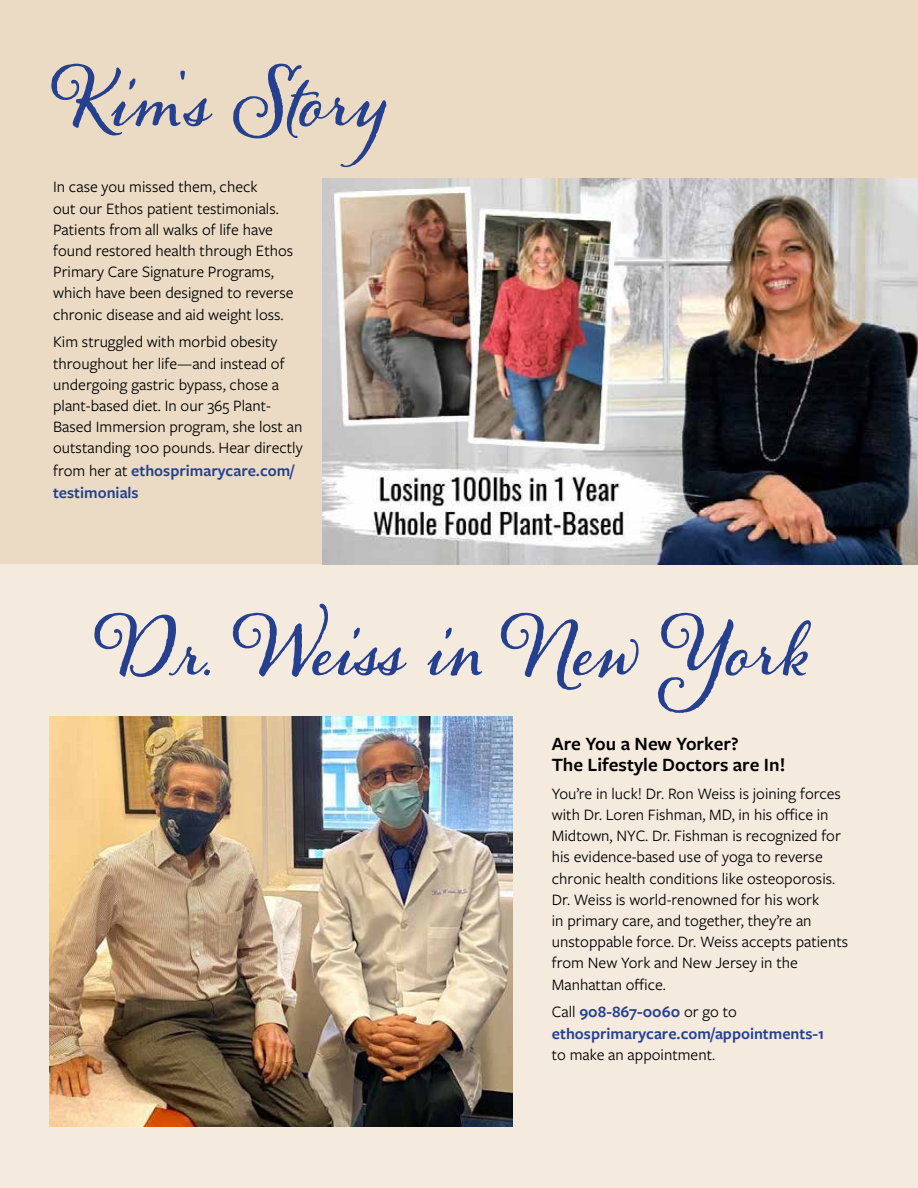
<style>
.page{position:relative;width:918px;height:1188px;background:#fff}
.page>*{position:absolute;margin:0;border:0;box-sizing:border-box;transform-origin:0 0}
.t1{font:700 75px "Alana";color:#25408f}
.t2{font:600 19.5px/21.1px "Freight Sans Pro";color:#000}
.t3{font:16.5px/21.1px "Freight Sans Pro";color:#000}
.t4{font:600 16.5px/21.1px "Freight Sans Pro";color:#25408f}
.s1{font-weight:600;color:#25408f}
.s2{font-weight:400;color:#000}
</style>
<div class="page">
<div style="left:0;top:0;width:918px;height:565px;background:#ebdbc5"></div>
<div style="left:0;top:565px;width:918px;height:623px;background:#f4eade"></div>
<img style="left:50px;top:716px;width:463px;height:410px">
<img style="left:323px;top:179px;width:595px;height:386px">
<h1 class="t1" style="left:56px;top:56px;width:332px">Kim's Story</h1>
<p class="t3" style="left:53px;top:176px;width:242px">In case you missed them, check<br>out our Ethos patient testimonials.<br>Patients from all walks of life have found restored health through Ethos Primary Care Signature Programs, which have been designed to reverse chronic disease and aid weight loss.</p>
<p class="t3" style="left:53px;top:331px;width:251px;line-height:21.6px">Kim struggled with morbid obesity throughout her life—and instead of undergoing gastric bypass, chose a plant-based diet. In our 365 Plant-Based Immersion program, she lost an outstanding 100 pounds. Hear directly from her at <span class="s1">ethosprimarycare.com/ testimonials</span></p>
<h1 class="t1" style="left:98px;top:605px;width:712px">Dr. Weiss in New York</h1>
<p class="t2" style="left:552px;top:732px;width:235px">Are You a New Yorker?<br>The Lifestyle Doctors are In!</p>
<p class="t3" style="left:552px;top:782px;width:298px">You’re in luck! Dr. Ron Weiss is joining forces with Dr. Loren Fishman, MD, in his office in Midtown, NYC. Dr. Fishman is recognized for his evidence-based use of yoga to reverse chronic health conditions like osteoporosis.<br>Dr. Weiss is world-renowned for his work<br>in primary care, and together, they’re an unstoppable force. Dr. Weiss accepts patients from New York and New Jersey in the Manhattan office.</p>
<p class="t4" style="left:552px;top:1001px;width:274px"><span class="s2">Call</span> 908-867-0060 <span class="s2">or go to </span>ethosprimarycare.com/appointments-1</p>
<p class="t3" style="left:552px;top:1043px;width:165px">to make an appointment.</p>
</div>
